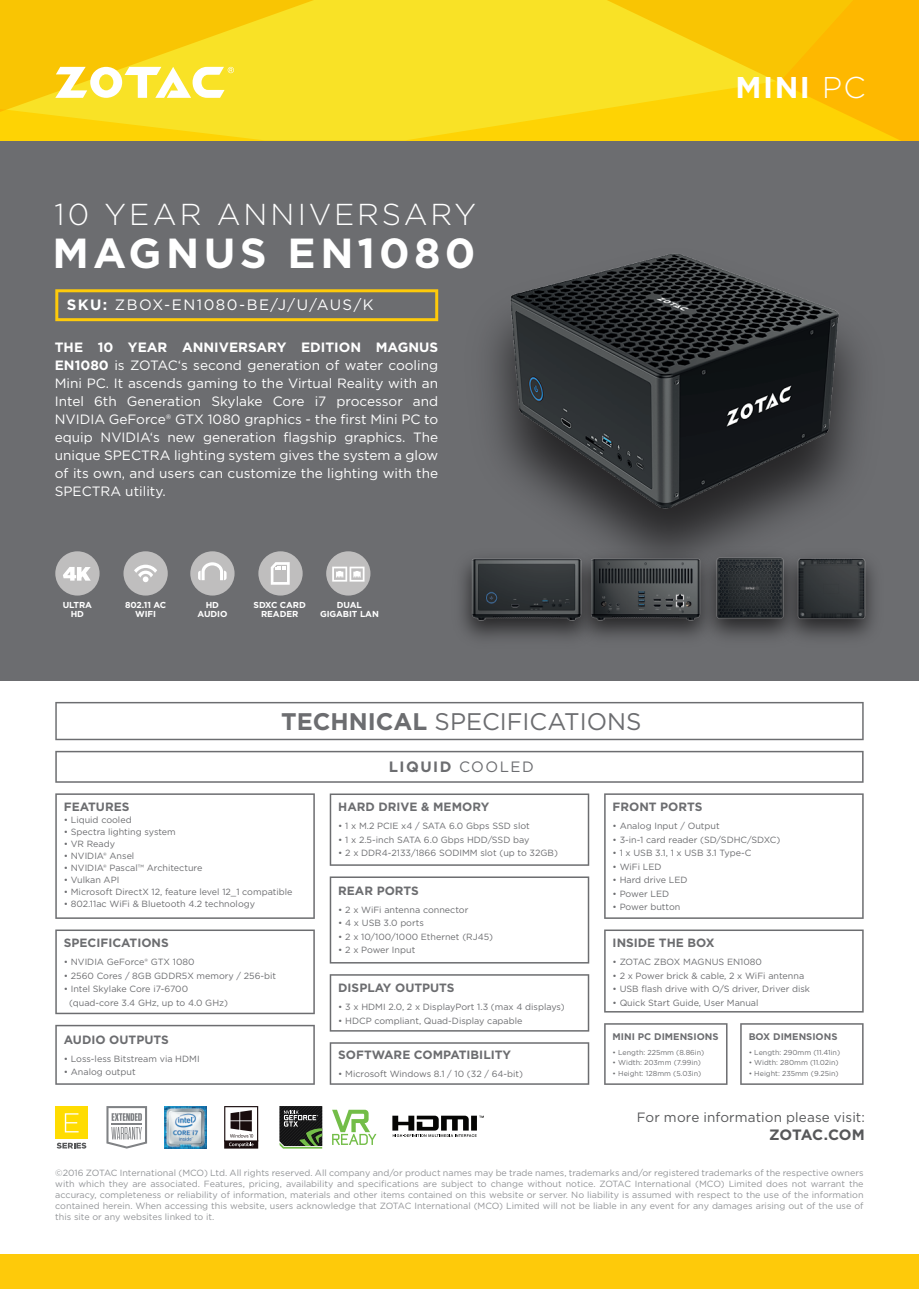
<style>
.page{position:relative;width:919px;height:1289px;background:#fff}
.page>*{position:absolute;margin:0;border:0;box-sizing:border-box;transform-origin:0 0}
.t1{font:700 42px "Gotham";letter-spacing:.1em;color:#fff}
.t2{font:300 30.15px "Gotham";letter-spacing:.095em;color:#fff}
.t3{font:700 30px "Gotham";color:#fff}
.t4{font:24px "Gotham";color:#6c6d70}
.t5{font:15px "Gotham";letter-spacing:.1em;color:#fff}
.t6{font:700 15px "Gotham";letter-spacing:.1em;color:#6c6d70}
.t7{font:700 15px "Gotham";letter-spacing:-.015em;color:#57585a}
.t8{font:13.5px/18px "Gotham";color:#fff;text-align:justify}
.t9{font:13.5px "Gotham";letter-spacing:.01em;color:#57585a}
.t10{font:700 12px "Gotham";color:#6c6d70}
.t11{font:700 9.6px "Gotham";color:#6c6d70}
.t12{font:9px/13.5px "Gotham";color:#6c6d70}
.t13{font:9px/10.8px "Gotham";color:#939598;text-align:justify}
.t14{font:700 8.7px/8.7px "Gotham";letter-spacing:-.01em;color:#fff;text-align:center}
.t15{font:7.2px "Gotham";color:#6c6d70}
.s1{font-weight:700}
.s2{font-weight:400}
.s3{font-weight:300}
</style>
<div class="page">
<div style="left:0;top:140px;width:918px;height:540px;background:#6c6d70"></div>
<svg style="left:0;top:0;width:918px;height:140px;background:#fad415"></svg>
<div style="left:0;top:1254px;width:918px;height:34px;background:#feca0a"></div>
<svg style="left:55px;top:67px;width:179px;height:31px"></svg>
<svg style="left:55px;top:702px;width:808px;height:38px"></svg>
<svg style="left:392px;top:1115px;width:91px;height:21px"></svg>
<svg style="left:332px;top:1109px;width:44px;height:35px"></svg>
<svg style="left:279px;top:1106px;width:44px;height:42px;background:#40483b"></svg>
<svg style="left:224px;top:1106px;width:34px;height:42px"></svg>
<svg style="left:106px;top:1106px;width:41px;height:42px"></svg>
<hr style="left:112px;top:1123px;width:30px;height:1px;background:#808285">
<div style="left:55px;top:1106px;width:33px;height:32px;background:#ffdc01"></div>
<svg style="left:65px;top:1113px;width:14px;height:19px"></svg>
<svg style="left:57px;top:1142px;width:29px;height:6px"></svg>
<img style="left:164px;top:1106px;width:42px;height:42px">
<svg style="left:740px;top:1023px;width:123px;height:61px"></svg>
<svg style="left:604px;top:1023px;width:123px;height:61px"></svg>
<svg style="left:604px;top:929px;width:259px;height:83px"></svg>
<svg style="left:604px;top:793px;width:259px;height:125px"></svg>
<svg style="left:330px;top:1042px;width:259px;height:42px"></svg>
<svg style="left:330px;top:974px;width:259px;height:57px"></svg>
<svg style="left:330px;top:876px;width:259px;height:87px"></svg>
<svg style="left:330px;top:793px;width:259px;height:72px"></svg>
<svg style="left:55px;top:1024px;width:260px;height:60px"></svg>
<svg style="left:55px;top:929px;width:260px;height:85px"></svg>
<svg style="left:55px;top:793px;width:260px;height:125px"></svg>
<svg style="left:55px;top:750px;width:808px;height:32px"></svg>
<img style="left:402px;top:254px;width:457px;height:286px">
<img style="left:462px;top:559px;width:102px;height:79px">
<img style="left:564px;top:559px;width:4px;height:79px">
<img style="left:568px;top:540px;width:122px;height:98px">
<img style="left:690px;top:540px;width:81px;height:97px">
<img style="left:692px;top:553px;width:71px;height:74px">
<img style="left:763px;top:545px;width:116px;height:87px">
<div style="left:326px;top:551px;width:44px;height:44px;background:#bfbebe;border-radius:50%"></div>
<svg style="left:332px;top:566px;width:32px;height:15px"></svg>
<div style="left:258px;top:551px;width:44px;height:44px;background:#bfbebe;border-radius:50%"></div>
<svg style="left:271px;top:562px;width:19px;height:22px"></svg>
<div style="left:190px;top:551px;width:44px;height:44px;background:#bfbebe;border-radius:50%"></div>
<svg style="left:198px;top:562px;width:28px;height:18px"></svg>
<div style="left:123px;top:551px;width:45px;height:44px;background:#bfbebe;border-radius:50%"></div>
<svg style="left:134px;top:564px;width:23px;height:18px"></svg>
<div style="left:55px;top:551px;width:45px;height:44px;background:#bfbebe;border-radius:50%"></div>
<svg style="left:63px;top:567px;width:28px;height:13px"></svg>
<svg style="left:55px;top:289px;width:383px;height:32px"></svg>
<h2 class="t2" style="left:54px;top:195px;width:423px">10 YEAR ANNIVERSARY</h2>
<h1 class="t1" style="left:53px;top:225px;width:424px">MAGNUS EN1080</h1>
<h3 class="t5" style="left:67px;top:295px;width:308px"><span class="s1">SKU:</span> ZBOX-EN1080-BE/J/U/AUS/K</h3>
<p class="t8" style="left:55px;top:338px;width:385px"><span class="s1">THE 10 YEAR ANNIVERSARY EDITION MAGNUS EN1080</span> is ZOTAC‘s second generation of water cooling Mini PC. It ascends gaming to the Virtual Reality with an Intel 6th Generation Skylake Core i7 processor and NVIDIA GeForce® GTX 1080 graphics - the first Mini PC to equip NVIDIA‘s new generation flagship graphics. The unique SPECTRA lighting system gives the system a glow of its own, and users can customize the lighting with the SPECTRA utility.</p>
<p class="t14" style="left:63px;top:600px;width:31px">ULTRA<br>HD</p>
<p class="t14" style="left:125px;top:600px;width:43px">802.11 AC<br>WIFI</p>
<p class="t14" style="left:197px;top:600px;width:31px">HD<br>AUDIO</p>
<p class="t14" style="left:253px;top:600px;width:54px">SDXC CARD<br>READER</p>
<p class="t14" style="left:320px;top:600px;width:60px">DUAL<br>GIGABIT LAN</p>
<h3 class="t4" style="left:281px;top:706px;width:361px"><span class="s1">TECHNICAL</span> SPECIFICATIONS</h3>
<h3 class="t6" style="left:389px;top:756px;width:147px">LIQUID <span class="s2">COOLED</span></h3>
<h3 class="t3" style="left:735px;top:67px;width:132px">MINI <span class="s3">PC</span></h3>
<h3 class="t10" style="left:64px;top:799px;width:67px">FEATURES</h3>
<p class="t12" style="left:64px;top:813px;width:69px">• Liquid cooled</p>
<p class="t12" style="left:64px;top:825px;width:113px">• Spectra lighting system</p>
<p class="t12" style="left:64px;top:837px;width:53px">• VR Ready</p>
<p class="t12" style="left:64px;top:849px;width:72px">• NVIDIA® Ansel</p>
<p class="t12" style="left:64px;top:861px;width:140px">• NVIDIA® Pascal™ Architecture</p>
<p class="t12" style="left:64px;top:873px;width:57px">• Vulkan API</p>
<p class="t12" style="left:64px;top:885px;width:230px">• Microsoft DirectX 12, feature level 12_1 compatible</p>
<p class="t12" style="left:64px;top:897px;width:193px">• 802.11ac WiFi &amp; Bluetooth 4.2 technology</p>
<h3 class="t10" style="left:64px;top:935px;width:106px">SPECIFICATIONS</h3>
<p class="t12" style="left:64px;top:955px;width:132px">• NVIDIA GeForce® GTX 1080</p>
<p class="t12" style="left:64px;top:968px;width:214px">• 2560 Cores / 8GB GDDR5X memory / 256-bit</p>
<p class="t12" style="left:69px;top:982px;width:160px;text-indent:-5px">• Intel Skylake Core i7-6700 (quad-core 3.4 GHz, up to 4.0 GHz)</p>
<h3 class="t10" style="left:64px;top:1031px;width:106px">AUDIO OUTPUTS</h3>
<p class="t12" style="left:64px;top:1051px;width:137px">• Loss-less Bitstream via HDMI</p>
<p class="t12" style="left:64px;top:1065px;width:73px">• Analog output</p>
<h3 class="t10" style="left:338px;top:799px;width:152px">HARD DRIVE &amp; MEMORY</h3>
<p class="t12" style="left:338px;top:819px;width:193px">• 1 x M.2 PCIE x4 / SATA 6.0 Gbps SSD slot</p>
<p class="t12" style="left:338px;top:832px;width:193px">• 1 x 2.5-inch SATA 6.0 Gbps HDD/SSD bay</p>
<p class="t12" style="left:338px;top:846px;width:221px">• 2 x DDR4-2133/1866 SODIMM slot (up to 32GB)</p>
<h3 class="t10" style="left:338px;top:882px;width:82px">REAR PORTS</h3>
<p class="t12" style="left:338px;top:902px;width:132px">• 2 x WiFi antenna connector</p>
<p class="t12" style="left:338px;top:916px;width:87px">• 4 x USB 3.0 ports</p>
<p class="t12" style="left:338px;top:929px;width:156px">• 2 x 10/100/1000 Ethernet (RJ45)</p>
<p class="t12" style="left:338px;top:943px;width:79px">• 2 x Power Input</p>
<h3 class="t10" style="left:338px;top:979px;width:118px">DISPLAY OUTPUTS</h3>
<p class="t12" style="left:338px;top:999px;width:228px">• 3 x HDMI 2.0, 2 x DisplayPort 1.3 (max 4 displays)</p>
<p class="t12" style="left:338px;top:1013px;width:186px">• HDCP compliant, Quad-Display capable</p>
<h3 class="t10" style="left:338px;top:1047px;width:174px">SOFTWARE COMPATIBILITY</h3>
<p class="t12" style="left:338px;top:1067px;width:186px">• Microsoft Windows 8.1 / 10 (32 / 64-bit)</p>
<h3 class="t10" style="left:612px;top:799px;width:91px">FRONT PORTS</h3>
<p class="t12" style="left:612px;top:819px;width:109px">• Analog Input / Output</p>
<p class="t12" style="left:612px;top:832px;width:169px">• 3-in-1 card reader (SD/SDHC/SDXC)</p>
<p class="t12" style="left:612px;top:846px;width:140px">• 1 x USB 3.1, 1 x USB 3.1 Type-C</p>
<p class="t12" style="left:612px;top:859px;width:50px">• WiFi LED</p>
<p class="t12" style="left:612px;top:873px;width:76px">• Hard drive LED</p>
<p class="t12" style="left:612px;top:886px;width:58px">• Power LED</p>
<p class="t12" style="left:612px;top:900px;width:69px">• Power button</p>
<h3 class="t10" style="left:612px;top:935px;width:103px">INSIDE THE BOX</h3>
<p class="t12" style="left:612px;top:955px;width:151px">• ZOTAC ZBOX MAGNUS EN1080</p>
<p class="t12" style="left:612px;top:968px;width:193px">• 2 x Power brick &amp; cable, 2 x WiFi antenna</p>
<p class="t12" style="left:612px;top:982px;width:199px">• USB flash drive with O/S driver, Driver disk</p>
<p class="t12" style="left:612px;top:995px;width:147px">• Quick Start Guide, User Manual</p>
<p class="t11" style="left:612px;top:1030px;width:107px">MINI PC DIMENSIONS</p>
<p class="t15" style="left:612px;top:1047px;width:93px">• Length: 225mm (8.86in)</p>
<p class="t15" style="left:612px;top:1058px;width:90px">• Width: 203mm (7.99in)</p>
<p class="t15" style="left:612px;top:1069px;width:90px">• Height: 128mm (5.03in)</p>
<p class="t11" style="left:748px;top:1030px;width:90px">BOX DIMENSIONS</p>
<p class="t15" style="left:748px;top:1047px;width:93px">• Length: 290mm (11.41in)</p>
<p class="t15" style="left:748px;top:1058px;width:91px">• Width: 280mm (11.02in)</p>
<p class="t15" style="left:748px;top:1069px;width:91px">• Height: 235mm (9.25in)</p>
<h3 class="t9" style="left:636px;top:1108px;width:230px">For more information please visit:</h3>
<h3 class="t7" style="left:769px;top:1124px;width:97px">ZOTAC.COM</h3>
<p class="t13" style="left:55px;top:1167px;width:809px">©2016 ZOTAC International (MCO) Ltd. All rights reserved. All company and/or product names may be trade names, trademarks and/or registered trademarks of the respective owners with which they are associated. Features, pricing, availability and specifications are subject to change without notice. ZOTAC International (MCO) Limited does not warrant the accuracy, completeness or reliability of information, materials and other items contained on this website or server. No liability is assumed with respect to the use of the information contained herein. When accessing this website, users acknowledge that ZOTAC International (MCO) Limited will not be liable in any event for any damages arising out of the use of this site or any websites linked to it.</p>
</div>
